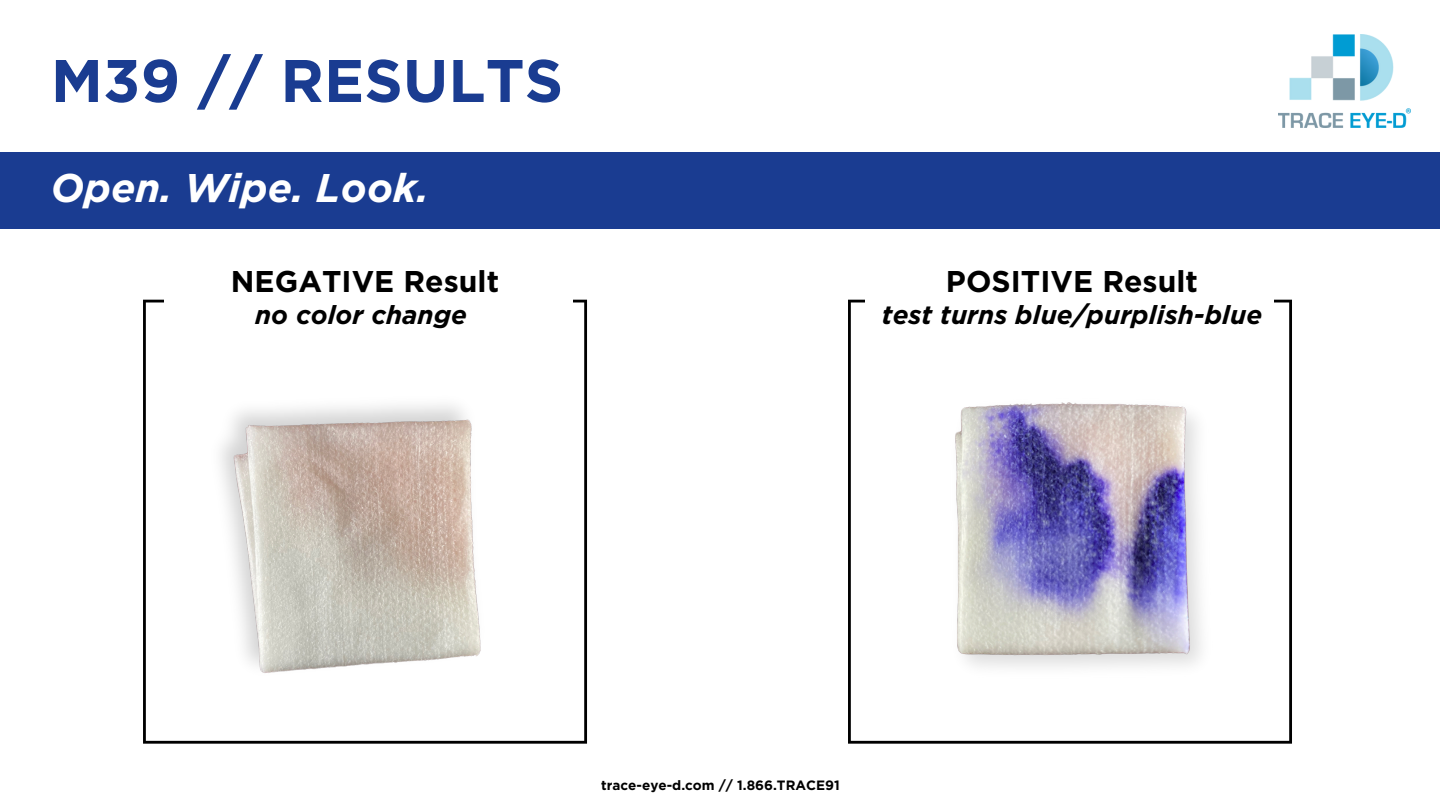
<style>
.page{position:relative;width:1440px;height:810px;background:#fff}
.page>*{position:absolute;margin:0;border:0;box-sizing:border-box;transform-origin:0 0}
.t1{font:700 60px "Gotham";color:#1a3c91}
.t2{font:italic 700 40px "Gotham";color:#fff}
.t3{font:700 30px "Gotham";color:#000}
.t4{font:italic 700 26px "Gotham";color:#000}
.t5{font:700 13.5px "Gotham";color:#000}
</style>
<div class="page">
<img style="left:1278px;top:35px;width:132px;height:93px">
<div style="left:0;top:152px;width:1440px;height:76px;background:#1a3c91"></div>
<svg style="left:143px;top:300px;width:444px;height:444px"></svg>
<div style="left:164px;top:264px;width:408px;height:69px;background:#fff"></div>
<svg style="left:848px;top:300px;width:24px;height:444px"></svg>
<img style="left:143px;top:371px;width:444px;height:336px">
<img style="left:872px;top:299px;width:420px;height:445px">
<h3 class="t1" style="left:51px;top:44px;width:514px">M39 // RESULTS</h3>
<h3 class="t2" style="left:51px;top:164px;width:379px">Open. Wipe. Look.</h3>
<p class="t3" style="left:231px;top:263px;width:270px">NEGATIVE Result</p>
<p class="t4" style="left:255px;top:299px;width:213px">no color change</p>
<p class="t3" style="left:946px;top:263px;width:254px">POSITIVE Result</p>
<p class="t4" style="left:882px;top:299px;width:382px">test turns blue/purplish-blue</p>
<p class="t5" style="left:601px;top:777px;width:240px">trace-eye-d.com // 1.866.TRACE91</p>
</div>
